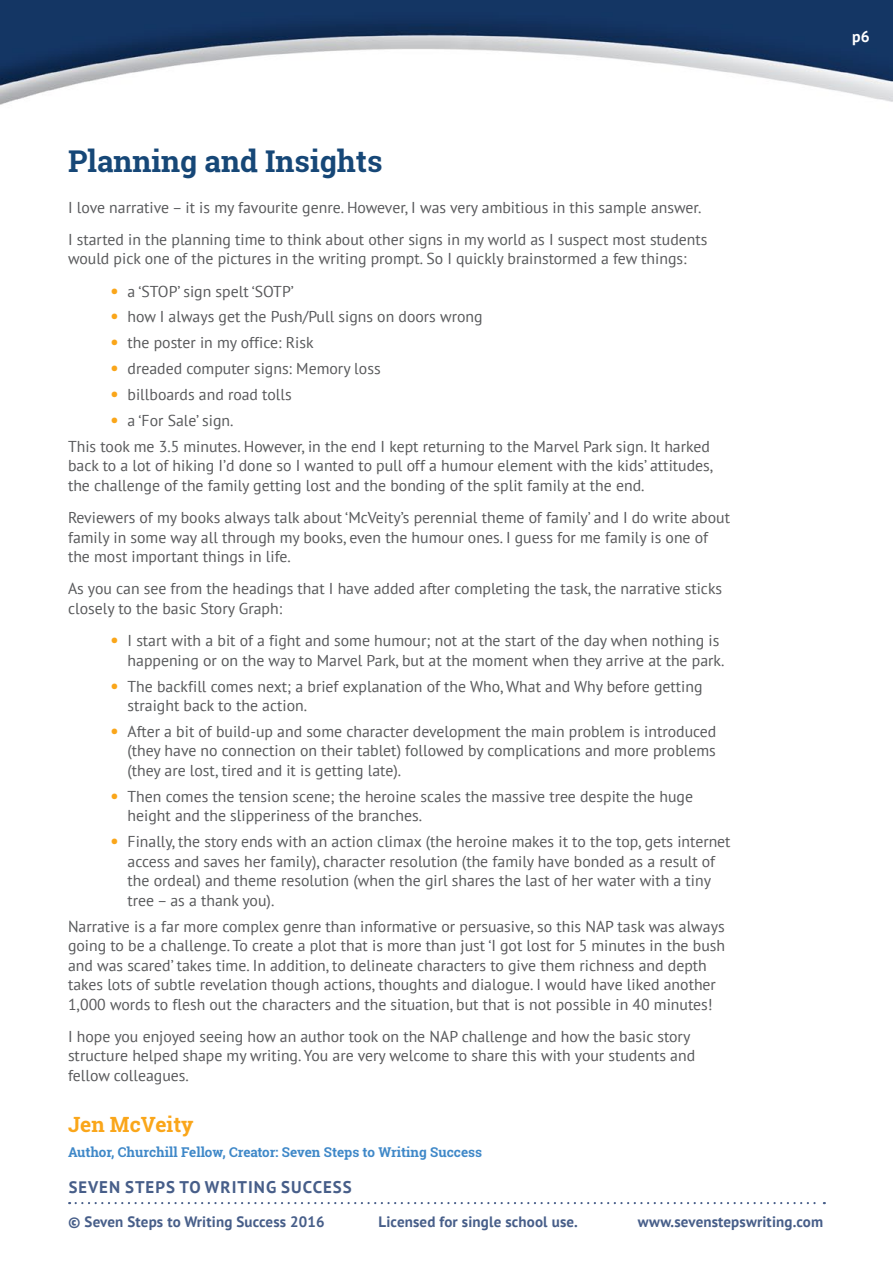
<style>
.page{position:relative;width:893px;height:1263px;background:#fff}
.page>*{position:absolute;margin:0;border:0;box-sizing:border-box;transform-origin:0 0}
.t1{font:700 30px "Roboto Slab";color:#164777}
.t2{font:700 21px "Roboto Slab";color:#faa61a}
.t3{font:700 16.8px "PT Sans";letter-spacing:.06em;color:#475e89}
.t4{font:15.75px/19.5px "PT Sans";color:#58595b}
.t5{font:700 15.75px "PT Sans";color:#fff}
.t6{font:700 15px "PT Sans";letter-spacing:.01em;color:#475e89}
.t7{font:700 13.5px "Roboto Slab";color:#3f88c8}
.s1{font-weight:700;font-size:18px;color:#faa61a}
.s2{font-size:16.5px}
</style>
<div class="page">
<img style="left:0;top:0;width:893px;height:1205px">
<svg style="left:76px;top:1202px;width:749px;height:2px"></svg>
<p class="t5" style="left:852px;top:26px;width:19px">p6</p>
<h1 class="t1" style="left:68px;top:140px;width:316px">Planning and Insights</h1>
<p class="t4" style="left:68px;top:190px;width:641px;line-height:32.2px">I love narrative – it is my favourite genre. However, I was very ambitious in this sample answer.<br>I started in the planning time to think about other signs in my world as I suspect most students</p>
<p class="t4" style="left:68px;top:249px;width:620px">would pick one of the pictures in the writing prompt. So I quickly brainstormed a few things:</p>
<p class="t4" style="left:111px;top:281px;width:185px"><span class="s1">•</span> a ‘STOP’ sign spelt ‘SOTP’</p>
<p class="t4" style="left:111px;top:307px;width:373px"><span class="s1">•</span> how I always get the Push/Pull signs on doors wrong</p>
<p class="t4" style="left:111px;top:333px;width:204px"><span class="s1">•</span> the poster in my office: Risk</p>
<p class="t4" style="left:111px;top:359px;width:272px"><span class="s1">•</span> dreaded computer signs: Memory loss</p>
<p class="t4" style="left:111px;top:384px;width:183px"><span class="s1">•</span> billboards and road tolls</p>
<p class="t4" style="left:68px;top:407px;width:643px;line-height:26px;text-indent:43px"><span class="s1">•</span> a ‘For Sale’ sign.<br>This took me 3.5 minutes. However, in the end I kept returning to the Marvel Park sign. It harked</p>
<p class="t4" style="left:68px;top:456px;width:647px">back to a lot of hiking I’d done so I wanted to pull off a humour element with the kids’ attitudes, the challenge of the family getting lost and the bonding of the split family at the end.</p>
<p class="t4" style="left:68px;top:507px;width:663px">Reviewers of my books always talk about ‘McVeity’s perennial theme of family’ and I do write about family in some way all through my books, even the humour ones. I guess for me family is one of the most important things in life.</p>
<p class="t4" style="left:68px;top:579px;width:656px">As you can see from the headings that I have added after completing the task, the narrative sticks closely to the basic Story Graph:</p>
<p class="t4" style="left:128px;top:630px;width:598px;text-indent:-17px"><span class="s1">•</span> I start with a bit of a fight and some humour; not at the start of the day when nothing is happening or on the way to Marvel Park, but at the moment when they arrive at the park.</p>
<p class="t4" style="left:128px;top:676px;width:576px;text-indent:-17px"><span class="s1">•</span> The backfill comes next; a brief explanation of the Who, What and Why before getting straight back to the action.</p>
<p class="t4" style="left:128px;top:721px;width:590px;text-align:justify;text-indent:-17px"><span class="s1">•</span> After a bit of build-up and some character development the main problem is introduced (they have no connection on their tablet) followed by complications and more problems (they are lost, tired and it is getting late).</p>
<p class="t4" style="left:128px;top:786px;width:567px;text-indent:-17px"><span class="s1">•</span> Then comes the tension scene; the heroine scales the massive tree despite the huge height and the slipperiness of the branches.</p>
<p class="t4" style="left:128px;top:831px;width:605px;text-indent:-17px"><span class="s1">•</span> Finally, the story ends with an action climax (the heroine makes it to the top, gets internet access and saves her family), character resolution (the family have bonded as a result of the ordeal) and theme resolution (when the girl shares the last of her water with a tiny tree – as a thank you).</p>
<p class="t4" style="left:68px;top:916px;width:658px">Narrative is a far more complex genre than informative or persuasive, so this NAP task was always going to be a challenge. To create a plot that is more than just ‘I got lost for 5 minutes in the bush and was scared’ takes time. In addition, to delineate characters to give them richness and depth takes lots of subtle revelation though actions, thoughts and dialogue. I would have liked another 1,000 words to flesh out the characters and the situation, but that is not possible in 40 minutes!</p>
<p class="t4" style="left:68px;top:1026px;width:629px">I hope you enjoyed seeing how an author took on the NAP challenge and how the basic story structure helped shape my writing. You are very welcome to share this with your students and fellow colleagues.</p>
<h2 class="t2" style="left:68px;top:1110px;width:127px">Jen McVeity</h2>
<p class="t7" style="left:68px;top:1143px;width:416px">Author, Churchill Fellow, Creator: Seven Steps to Writing Success</p>
<p class="t3" style="left:69px;top:1175px;width:275px"><span class="s2">Se</span>ven Steps to Writing Success</p>
<p class="t6" style="left:68px;top:1212px;width:258px">© Seven Steps to Writing Success 2016</p>
<p class="t6" style="left:379px;top:1212px;width:201px">Licensed for single school use.</p>
<p class="t6" style="left:638px;top:1212px;width:187px">www.sevenstepswriting.com</p>
</div>
